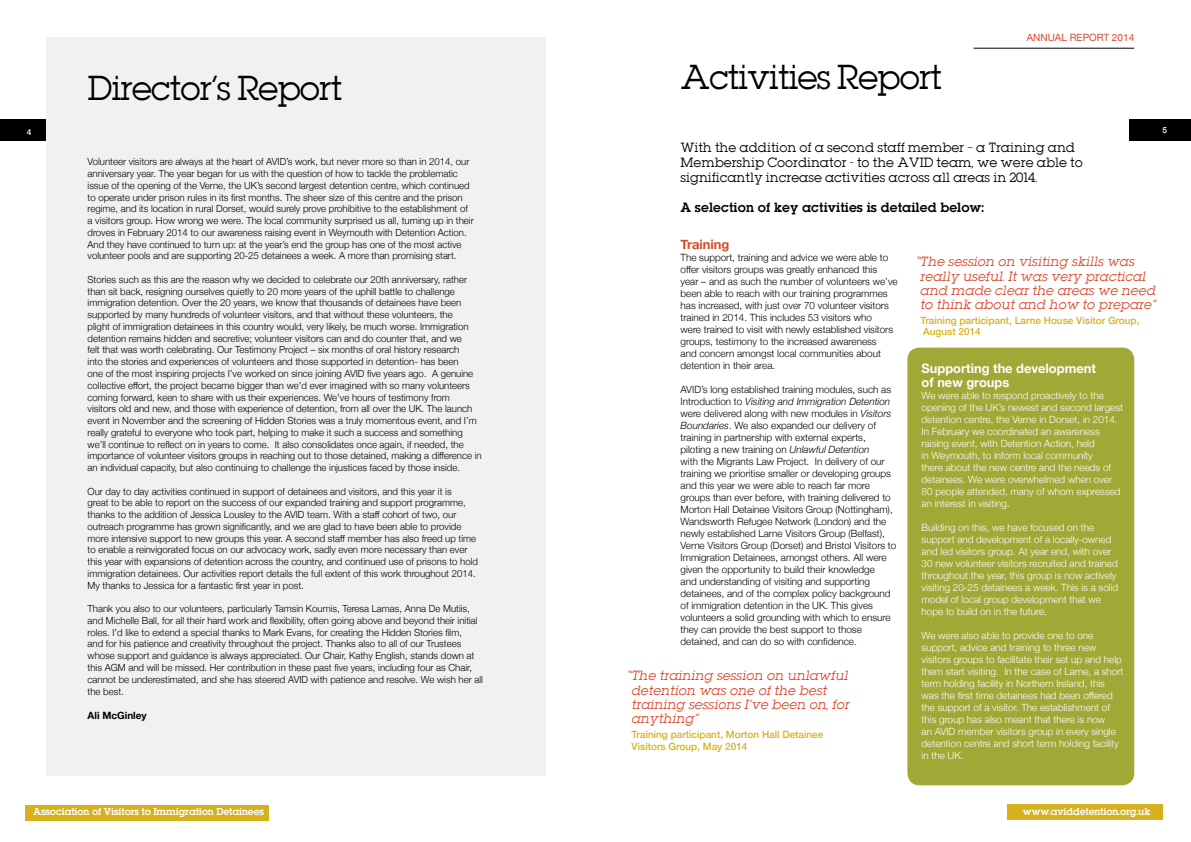
<style>
.page{position:relative;width:1191px;height:842px;background:#fff}
.page>*{position:absolute;margin:0;border:0;box-sizing:border-box;transform-origin:0 0}
.t1{font:31px "Lubalin";letter-spacing:-.04em;color:#000}
.t2{font:700 13px/14px "Helvetica Neue";color:#fff}
.t3{font:700 13px "Helvetica Neue";color:#dc462a}
.t4{font:italic 12px/14.4px "Lubalin";color:#dc462a}
.t5{font:12px/15px "Lubalin";color:#000}
.t6{font:12px "Lubalin Demi";color:#000}
.t7{font:300 10px/12px "Helvetica Neue";color:#000}
.t8{font:300 10px/12px "Helvetica Neue";color:#fff}
.t9{font:500 10px/11px "Helvetica Neue";color:#d6b11d}
.t10{font:10px "Helvetica Neue";color:#dc462a}
.t11{font:700 10px "Helvetica Neue";color:#000}
.t12{font:300 9.8px/11.8px "Helvetica Neue";color:#000}
.t13{font:9px "Lubalin Demi";letter-spacing:-.02em;color:#fff}
.t14{font:500 8.3px "Helvetica Neue";color:#fff}
.s1{font-style:italic}
</style>
<div class="page">
<div style="left:1007px;top:805px;width:155px;height:15px;background:#d6b11d"></div>
<div style="left:25px;top:805px;width:244px;height:15px;background:#d6b11d"></div>
<div style="left:0;top:120px;width:61px;height:21px;background:#000"></div>
<div style="left:1129px;top:120px;width:62px;height:21px;background:#000"></div>
<hr style="left:973px;top:48px;width:161px;height:1px;background:#000">
<div style="left:47px;top:37px;width:499px;height:739px;background:#f1f1f2"></div>
<div style="left:907px;top:348px;width:227px;height:437px;background:#a2a835;border-radius:12px"></div>
<h1 class="t1" style="left:88px;top:67px;width:256px">Director’s Report</h1>
<h1 class="t1" style="left:680px;top:56px;width:263px">Activities Report</h1>
<p class="t10" style="left:1026px;top:30px;width:109px">ANNUAL REPORT 2014</p>
<p class="t14" style="left:27px;top:126px;width:6px">4</p>
<p class="t14" style="left:1162px;top:123px;width:6px">5</p>
<p class="t12" style="left:88px;top:155px;width:388px">Volunteer visitors are always at the heart of AVID’s work, but never more so than in 2014, our anniversary year. The year began for us with the question of how to tackle the problematic issue of the opening of the Verne, the UK’s second largest detention centre, which continued to operate under prison rules in its first months. The sheer size of this centre and the prison regime, and its location in rural Dorset, would surely prove prohibitive to the establishment of a visitors group. How wrong we were. The local community surprised us all, turning up in their droves in February 2014 to our awareness raising event in Weymouth with Detention Action.<br>And they have continued to turn up: at the year’s end the group has one of the most active volunteer pools and are supporting 20-25 detainees a week. A more than promising start.</p>
<p class="t12" style="left:88px;top:273px;width:395px">Stories such as this are the reason why we decided to celebrate our 20th anniversary, rather than sit back, resigning ourselves quietly to 20 more years of the uphill battle to challenge immigration detention. Over the 20 years, we know that thousands of detainees have been supported by many hundreds of volunteer visitors, and that without these volunteers, the<br>plight of immigration detainees in this country would, very likely, be much worse. Immigration detention remains hidden and secretive; volunteer visitors can and do counter that, and we<br>felt that was worth celebrating. Our Testimony Project – six months of oral history research<br>into the stories and experiences of volunteers and those supported in detention- has been<br>one of the most inspiring projects I’ve worked on since joining AVID five years ago. A genuine collective effort, the project became bigger than we’d ever imagined with so many volunteers coming forward, keen to share with us their experiences. We’ve hours of testimony from<br>visitors old and new, and those with experience of detention, from all over the UK. The launch event in November and the screening of Hidden Stories was a truly momentous event, and I’m really grateful to everyone who took part, helping to make it such a success and something we’ll continue to reflect on in years to come. It also consolidates once again, if needed, the importance of volunteer visitors groups in reaching out to those detained, making a difference in an individual capacity, but also continuing to challenge the injustices faced by those inside.</p>
<p class="t12" style="left:88px;top:484px;width:392px">Our day to day activities continued in support of detainees and visitors, and this year it is<br>great to be able to report on the success of our expanded training and support programme, thanks to the addition of Jessica Lousley to the AVID team. With a staff cohort of two, our outreach programme has grown significantly, and we are glad to have been able to provide more intensive support to new groups this year. A second staff member has also freed up time to enable a reinvigorated focus on our advocacy work, sadly even more necessary than ever this year with expansions of detention across the country, and continued use of prisons to hold immigration detainees. Our activities report details the full extent of this work throughout 2014.<br>My thanks to Jessica for a fantastic first year in post.</p>
<p class="t12" style="left:88px;top:602px;width:397px">Thank you also to our volunteers, particularly Tamsin Koumis, Teresa Lamas, Anna De Mutiis, and Michelle Ball, for all their hard work and flexibility, often going above and beyond their initial roles. I’d like to extend a special thanks to Mark Evans, for creating the Hidden Stories film,<br>and for his patience and creativity throughout the project. Thanks also to all of our Trustees whose support and guidance is always appreciated. Our Chair, Kathy English, stands down at this AGM and will be missed. Her contribution in these past five years, including four as Chair, cannot be underestimated, and she has steered AVID with patience and resolve. We wish her all the best.</p>
<p class="t11" style="left:88px;top:707px;width:61px">Ali McGinley</p>
<p class="t5" style="left:680px;top:140px;width:403px">With the addition of a second staff member – a Training and<br>Membership Coordinator - to the AVID team, we were able to significantly increase activities across all areas in 2014.</p>
<p class="t6" style="left:680px;top:198px;width:305px">A selection of key activities is detailed below:</p>
<h2 class="t3" style="left:680px;top:234px;width:50px">Training</h2>
<p class="t7" style="left:680px;top:250px;width:219px">The support, training and advice we were able to offer visitors groups was greatly enhanced this<br>year – and as such the number of volunteers we’ve been able to reach with our training programmes has increased, with just over 70 volunteer visitors trained in 2014. This includes 53 visitors who<br>were trained to visit with newly established visitors groups, testimony to the increased awareness<br>and concern amongst local communities about detention in their area.</p>
<p class="t7" style="left:680px;top:382px;width:217px">AVID’s long established training modules, such as Introduction to <span class="s1">Visiting and Immigration Detention </span>were delivered along with new modules in <span class="s1">Visitors Boundaries</span>. We also expanded our delivery of training in partnership with external experts, piloting a new training on <span class="s1">Unlawful Detention<br></span>with the Migrants Law Project. In delivery of our training we prioritise smaller or developing groups and this year we were able to reach far more groups than ever before, with training delivered to Morton Hall Detainee Visitors Group (Nottingham), Wandsworth Refugee Network (London) and the newly established Larne Visitors Group (Belfast), Verne Visitors Group (Dorset) and Bristol Visitors to Immigration Detainees, amongst others. All were given the opportunity to build their knowledge<br>and understanding of visiting and supporting detainees, and of the complex policy background of immigration detention in the UK. This gives volunteers a solid grounding with which to ensure they can provide the best support to those detained, and can do so with confidence.</p>
<p class="t4" style="left:920px;top:254px;width:237px;text-indent:-4px">“The session on visiting skills was really useful. It was very practical and made clear the areas we need to think about and how to prepare”</p>
<p class="t9" style="left:920px;top:315px;width:221px">Training participant, Larne House Visitor Group,<br>August 2014</p>
<h2 class="t2" style="left:921px;top:362px;width:176px">Supporting the development of new groups</h2>
<p class="t8" style="left:921px;top:389px;width:203px">We were able to respond proactively to the opening of the UK’s newest and second largest detention centre, the Verne in Dorset, in 2014.<br>In February we coordinated an awareness raising event, with Detention Action, held<br>in Weymouth, to inform local community<br>there about the new centre and the needs of detainees. We were overwhelmed when over 80 people attended, many of whom expressed an interest in visiting.</p>
<p class="t8" style="left:921px;top:521px;width:198px">Building on this, we have focused on the support and development of a locally-owned and led visitors group. At year end, with over 30 new volunteer visitors recruited and trained throughout the year, this group is now actively visiting 20-25 detainees a week. This is a solid model of local group development that we hope to build on in the future.</p>
<p class="t8" style="left:921px;top:629px;width:203px">We were also able to provide one to one support, advice and training to three new visitors groups to facilitate their set up and help them start visiting. In the case of Larne, a short term holding facility in Northern Ireland, this was the first time detainees had been offered the support of a visitor. The establishment of this group has also meant that there is now<br>an AVID member visitors group in every single detention centre and short term holding facility in the UK.</p>
<p class="t4" style="left:631px;top:668px;width:219px;text-indent:-4px">“The training session on unlawful detention was one of the best training sessions I’ve been on, for anything”</p>
<p class="t9" style="left:631px;top:728px;width:193px;line-height:12px">Training participant, Morton Hall Detainee<br>Visitors Group, May 2014</p>
<p class="t13" style="left:33px;top:805px;width:232px">Association of Visitors to Immigration Detainees</p>
<p class="t13" style="left:1023px;top:805px;width:129px">www.aviddetention.org.uk</p>
</div>
